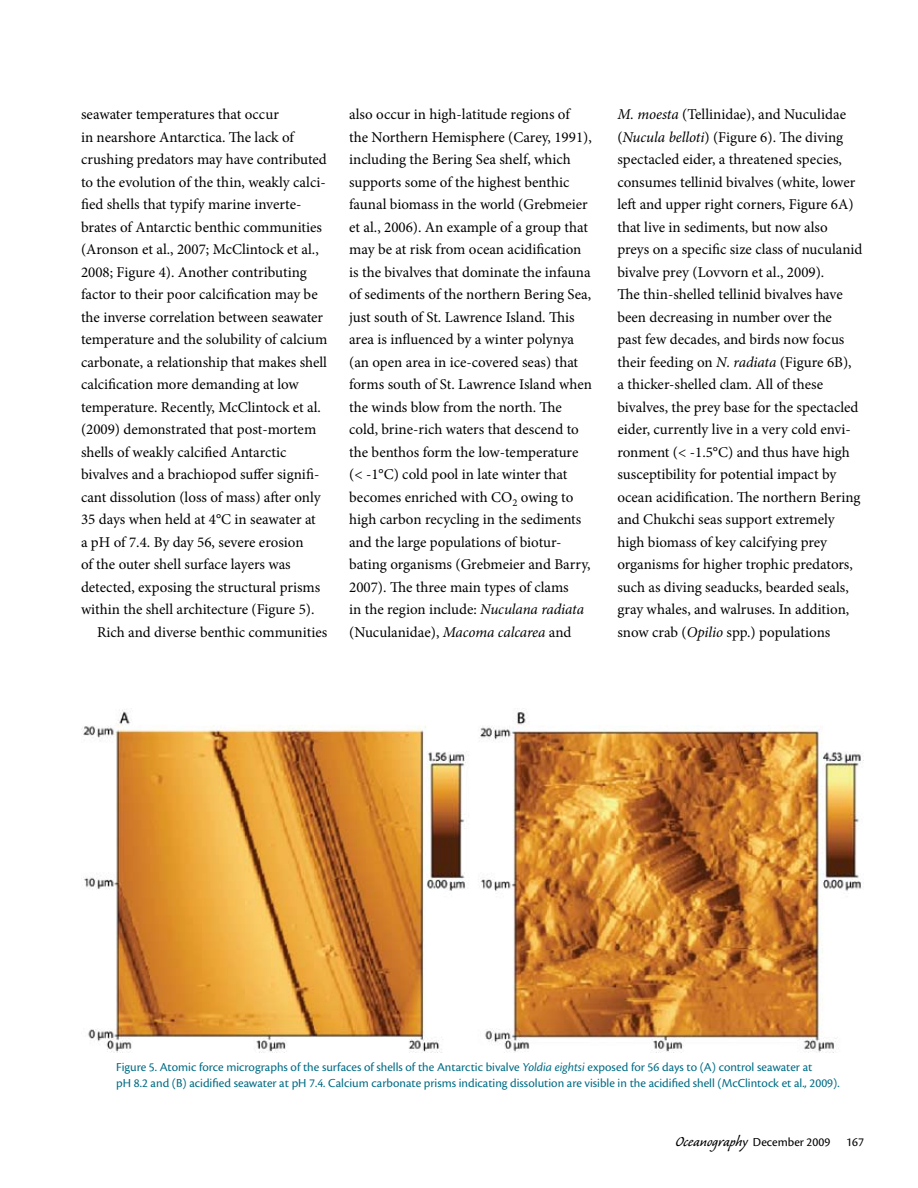
<style>
.page{position:relative;width:918px;height:1188px;background:#fff}
.page>*{position:absolute;margin:0;border:0;box-sizing:border-box;transform-origin:0 0}
.t1{font:18px "Caliban";color:#000}
.t2{font:15px/22.5px "Minion Pro";color:#000}
.t3{font:12.75px/16.5px "Cronos Pro";color:#006c85}
.t4{font:12.75px "Cronos Pro";color:#000}
.s1{font-style:italic}
.s2{font-family:"Cronos Pro";font-size:12.75px}
</style>
<div class="page">
<img style="left:83px;top:710px;width:781px;height:343px">
<p class="t2" style="left:81px;top:103px;width:199px">seawater temperatures that occur</p>
<p class="t2" style="left:81px;top:126px;width:215px">in nearshore Antarctica. The lack of</p>
<p class="t2" style="left:81px;top:148px;width:247px">crushing predators may have contributed</p>
<p class="t2" style="left:81px;top:171px;width:246px">to the evolution of the thin, weakly calci-</p>
<p class="t2" style="left:81px;top:193px;width:222px">fied shells that typify marine inverte-</p>
<p class="t2" style="left:81px;top:216px;width:243px">brates of Antarctic benthic communities</p>
<p class="t2" style="left:81px;top:238px;width:239px">(Aronson et al., 2007; McClintock et al.,</p>
<p class="t2" style="left:81px;top:261px;width:227px">2008; Figure 4). Another contributing</p>
<p class="t2" style="left:81px;top:283px;width:238px">factor to their poor calcification may be</p>
<p class="t2" style="left:81px;top:306px;width:244px">the inverse correlation between seawater</p>
<p class="t2" style="left:81px;top:328px;width:248px">temperature and the solubility of calcium</p>
<p class="t2" style="left:81px;top:351px;width:248px">carbonate, a relationship that makes shell</p>
<p class="t2" style="left:81px;top:373px;width:219px">calcification more demanding at low</p>
<p class="t2" style="left:81px;top:396px;width:242px">temperature. Recently, McClintock et al.</p>
<p class="t2" style="left:81px;top:418px;width:237px">(2009) demonstrated that post-mortem</p>
<p class="t2" style="left:81px;top:441px;width:207px">shells of weakly calcified Antarctic</p>
<p class="t2" style="left:81px;top:463px;width:240px">bivalves and a brachiopod suffer signifi-</p>
<p class="t2" style="left:81px;top:486px;width:241px">cant dissolution (loss of mass) after only</p>
<p class="t2" style="left:81px;top:508px;width:236px">35 days when held at 4°C in seawater at</p>
<p class="t2" style="left:81px;top:531px;width:224px">a pH of 7.4. By day 56, severe erosion</p>
<p class="t2" style="left:81px;top:553px;width:211px">of the outer shell surface layers was</p>
<p class="t2" style="left:81px;top:576px;width:241px">detected, exposing the structural prisms</p>
<p class="t2" style="left:81px;top:598px;width:235px">within the shell architecture (Figure 5).</p>
<p class="t2" style="left:97px;top:621px;width:232px">Rich and diverse benthic communities</p>
<p class="t2" style="left:349px;top:103px;width:244px">also occur in high-latitude regions of the Northern Hemisphere (Carey, 1991), including the Bering Sea shelf, which supports some of the highest benthic faunal biomass in the world (Grebmeier et al., 2006). An example of a group that may be at risk from ocean acidification is the bivalves that dominate the infauna of sediments of the northern Bering Sea, just south of St. Lawrence Island. This area is influenced by a winter polynya (an open area in ice-covered seas) that forms south of St. Lawrence Island when the winds blow from the north. The cold, brine-rich waters that descend to the benthos form the low-temperature (&lt; -1°C) cold pool in late winter that becomes enriched with CO<sub>2</sub> owing to high carbon recycling in the sediments and the large populations of biotur&shy;bating organisms (Grebmeier and Barry, 2007). The three main types of clams<br>in the region include: <span class="s1">Nuculana radiata </span>(Nuculanidae), <span class="s1">Macoma calcarea</span> and</p>
<p class="t2" style="left:617px;top:103px;width:247px"><span class="s1">M. moesta</span> (Tellinidae), and Nuculidae (<span class="s1">Nucula belloti</span>) (Figure 6). The diving spectacled eider, a threatened species, consumes tellinid bivalves (white, lower left and upper right corners, Figure 6A) that live in sediments, but now also preys on a specific size class of nuculanid bivalve prey (Lovvorn et al., 2009).<br>The thin-shelled tellinid bivalves have been decreasing in number over the<br>past few decades, and birds now focus their feeding on <span class="s1">N. radiata</span> (Figure 6B),<br>a thicker-shelled clam. All of these bivalves, the prey base for the spectacled eider, currently live in a very cold envi&shy;ronment (&lt; -1.5°C) and thus have high susceptibility for potential impact by ocean acidification. The northern Bering and Chukchi seas support extremely high biomass of key calcifying prey organisms for higher trophic predators, such as diving seaducks, bearded seals, gray whales, and walruses. In addition, snow crab (<span class="s1">Opilio</span> spp.) populations</p>
<p class="t3" style="left:116px;top:1059px;width:725px">Figure 5. Atomic force micrographs of the surfaces of shells of the Antarctic bivalve <span class="s1">Yoldia eightsi</span> exposed for 56 days to (A) control seawater at<br>pH 8.2 and (B) acidified seawater at pH 7.4. Calcium carbonate prisms indicating dissolution are visible in the acidified shell (McClintock et al., 2009).</p>
<p class="t1" style="left:675px;top:1132px;width:156px">Oceanography <span class="s2">December 2009</span></p>
<p class="t4" style="left:846px;top:1134px;width:19px">167</p>
</div>
